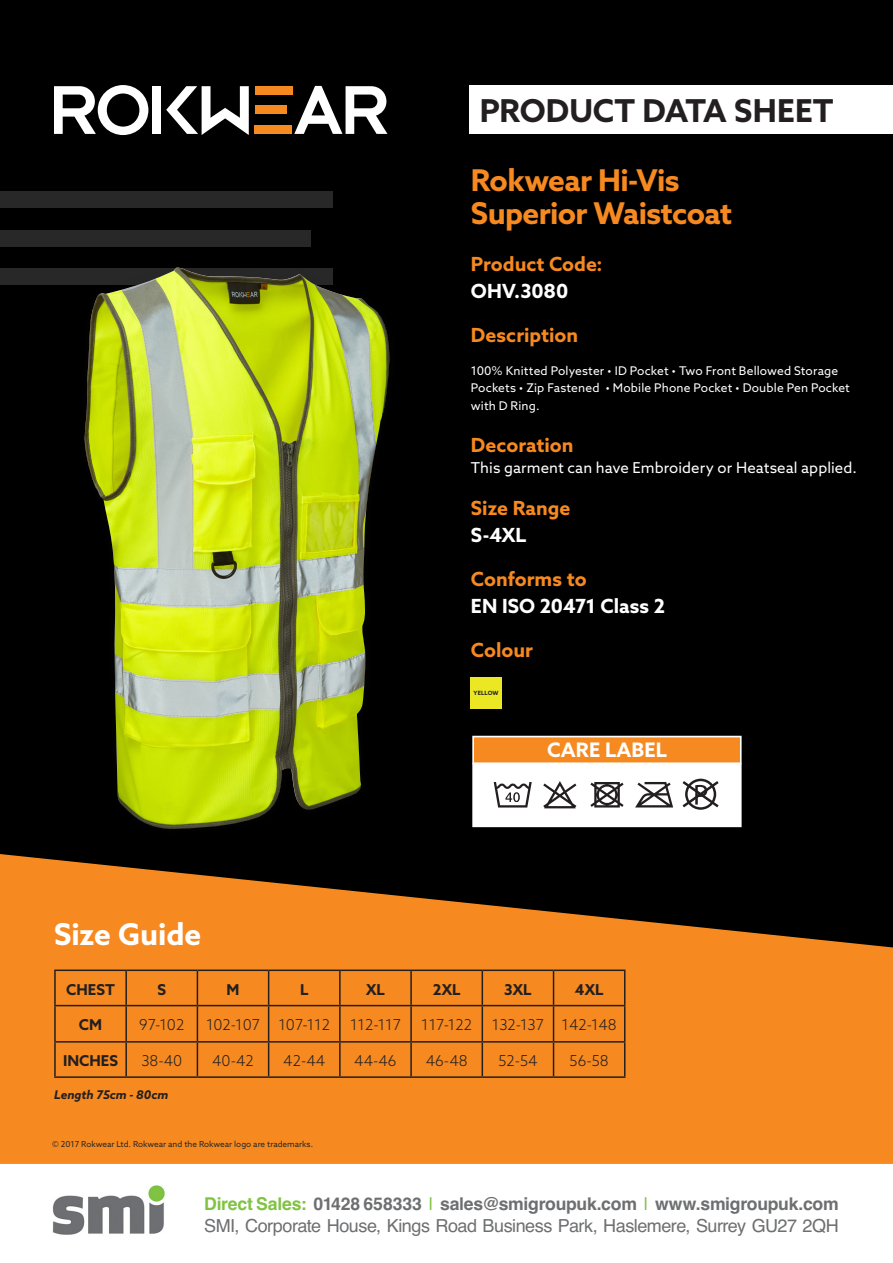
<style>
.page{position:relative;width:893px;height:1263px;background:#fff}
.page>*{position:absolute;margin:0;border:0;box-sizing:border-box;transform-origin:0 0}
.t1{font:700 31.5px "Azo Sans";color:#231f20}
.t2{font:700 30px/33px "Azo Sans";letter-spacing:-.02em;color:#f6891f}
.t3{font:700 30px "Azo Sans";letter-spacing:-.005em;color:#fff}
.t4{font:700 19.95px "Azo Sans";letter-spacing:.01em;color:#fff}
.t5{font:700 19.5px "Azo Sans";color:#f6891f}
.t6{font:700 19.5px "Azo Sans";color:#fff}
.t7{font:18px "Helvetica";letter-spacing:-.025em;color:#6e6f71}
.t8{font:700 17.7px "Helvetica";letter-spacing:-.015em;color:#6e6f71}
.t9{font:300 15px "Azo Sans";color:#231f20}
.t10{font:15px "Azo Sans";letter-spacing:.005em;color:#fff}
.t11{font:700 15px "Azo Sans";color:#231f20}
.t12{font:12px/16.5px "Azo Sans";letter-spacing:.01em;color:#fff}
.t13{font:italic 700 12px "Azo Sans";color:#231f20}
.t14{font:8.25px "Azo Sans";color:#282828}
.t15{font:700 5.85px "Azo Sans";letter-spacing:.02em;color:#231f20}
.s1{color:#80c342}
.s2{font-weight:400;color:#80c342}
</style>
<div class="page">
<div style="left:0;top:0;width:893px;height:853px;background:#000"></div>
<svg style="left:0;top:853px;width:893px;height:311px;background:#c56d18"></svg>
<div style="left:255px;top:106px;width:31px;height:8px;background:#f6891f"></div>
<div style="left:255px;top:126px;width:37px;height:8px;background:#f6891f"></div>
<div style="left:255px;top:86px;width:37px;height:9px;background:#f6891f"></div>
<svg style="left:294px;top:86px;width:93px;height:48px"></svg>
<svg style="left:54px;top:85px;width:94px;height:50px"></svg>
<svg style="left:166px;top:86px;width:83px;height:49px"></svg>
<div style="left:152px;top:86px;width:9px;height:48px;background:#fff"></div>
<img style="left:52px;top:1185px;width:113px;height:50px">
<div style="left:0;top:230px;width:310px;height:16px;background:#282828"></div>
<div style="left:0;top:191px;width:332px;height:16px;background:#282828"></div>
<div style="left:0;top:269px;width:332px;height:16px;background:#282828"></div>
<div style="left:76px;top:259px;width:323px;height:579px;background:#000"></div>
<img style="left:84px;top:268px;width:306px;height:561px">
<div style="left:469px;top:85px;width:424px;height:49px;background:#fff"></div>
<div style="left:56px;top:971px;width:568px;height:105px;background:#f6891f"></div>
<hr style="left:54px;top:969px;width:72px;height:2px;background:#231f20">
<hr style="left:54px;top:971px;width:2px;height:34px;background:#231f20">
<hr style="left:126px;top:969px;width:71px;height:2px;background:#231f20">
<hr style="left:125px;top:971px;width:2px;height:34px;background:#231f20">
<hr style="left:197px;top:969px;width:72px;height:2px;background:#231f20">
<hr style="left:197px;top:971px;width:1px;height:34px;background:#231f20">
<hr style="left:269px;top:969px;width:71px;height:2px;background:#231f20">
<hr style="left:268px;top:971px;width:1px;height:34px;background:#231f20">
<hr style="left:340px;top:969px;width:71px;height:2px;background:#231f20">
<hr style="left:339px;top:971px;width:2px;height:34px;background:#231f20">
<hr style="left:411px;top:969px;width:71px;height:2px;background:#231f20">
<hr style="left:410px;top:971px;width:2px;height:34px;background:#231f20">
<hr style="left:482px;top:969px;width:71px;height:2px;background:#231f20">
<hr style="left:482px;top:971px;width:1px;height:34px;background:#231f20">
<hr style="left:553px;top:969px;width:72px;height:2px;background:#231f20">
<hr style="left:553px;top:971px;width:1px;height:34px;background:#231f20">
<hr style="left:624px;top:971px;width:1px;height:34px;background:#231f20">
<hr style="left:54px;top:1005px;width:72px;height:1px;background:#231f20">
<hr style="left:54px;top:1006px;width:2px;height:35px;background:#231f20">
<hr style="left:126px;top:1005px;width:71px;height:1px;background:#231f20">
<hr style="left:125px;top:1006px;width:2px;height:35px;background:#231f20">
<hr style="left:197px;top:1005px;width:72px;height:1px;background:#231f20">
<hr style="left:197px;top:1006px;width:1px;height:35px;background:#231f20">
<hr style="left:269px;top:1005px;width:71px;height:1px;background:#231f20">
<hr style="left:268px;top:1006px;width:1px;height:35px;background:#231f20">
<hr style="left:340px;top:1005px;width:71px;height:1px;background:#231f20">
<hr style="left:339px;top:1006px;width:2px;height:35px;background:#231f20">
<hr style="left:411px;top:1005px;width:71px;height:1px;background:#231f20">
<hr style="left:410px;top:1006px;width:2px;height:35px;background:#231f20">
<hr style="left:482px;top:1005px;width:71px;height:1px;background:#231f20">
<hr style="left:482px;top:1006px;width:1px;height:35px;background:#231f20">
<hr style="left:553px;top:1005px;width:72px;height:1px;background:#231f20">
<hr style="left:553px;top:1006px;width:1px;height:35px;background:#231f20">
<hr style="left:624px;top:1006px;width:1px;height:35px;background:#231f20">
<hr style="left:54px;top:1041px;width:72px;height:1px;background:#231f20">
<hr style="left:54px;top:1042px;width:2px;height:34px;background:#231f20">
<hr style="left:126px;top:1041px;width:71px;height:1px;background:#231f20">
<hr style="left:125px;top:1042px;width:2px;height:34px;background:#231f20">
<hr style="left:197px;top:1041px;width:72px;height:1px;background:#231f20">
<hr style="left:197px;top:1042px;width:1px;height:34px;background:#231f20">
<hr style="left:269px;top:1041px;width:71px;height:1px;background:#231f20">
<hr style="left:268px;top:1042px;width:1px;height:34px;background:#231f20">
<hr style="left:340px;top:1041px;width:71px;height:1px;background:#231f20">
<hr style="left:339px;top:1042px;width:2px;height:34px;background:#231f20">
<hr style="left:411px;top:1041px;width:71px;height:1px;background:#231f20">
<hr style="left:410px;top:1042px;width:2px;height:34px;background:#231f20">
<hr style="left:482px;top:1041px;width:71px;height:1px;background:#231f20">
<hr style="left:482px;top:1042px;width:1px;height:34px;background:#231f20">
<hr style="left:553px;top:1041px;width:72px;height:1px;background:#231f20">
<hr style="left:553px;top:1042px;width:1px;height:34px;background:#231f20">
<hr style="left:624px;top:1042px;width:1px;height:34px;background:#231f20">
<hr style="left:54px;top:1076px;width:72px;height:2px;background:#231f20">
<hr style="left:126px;top:1076px;width:71px;height:2px;background:#231f20">
<hr style="left:197px;top:1076px;width:72px;height:2px;background:#231f20">
<hr style="left:269px;top:1076px;width:71px;height:2px;background:#231f20">
<hr style="left:340px;top:1076px;width:71px;height:2px;background:#231f20">
<hr style="left:411px;top:1076px;width:71px;height:2px;background:#231f20">
<hr style="left:482px;top:1076px;width:71px;height:2px;background:#231f20">
<hr style="left:553px;top:1076px;width:72px;height:2px;background:#231f20">
<div style="left:472px;top:736px;width:270px;height:28px;background:#f6891f;border:2px solid #fff"></div>
<div style="left:472px;top:763px;width:270px;height:64px;background:#fff"></div>
<svg style="left:494px;top:782px;width:38px;height:25px"></svg>
<svg style="left:543px;top:781px;width:33px;height:27px"></svg>
<svg style="left:590px;top:782px;width:34px;height:25px"></svg>
<svg style="left:635px;top:782px;width:38px;height:25px"></svg>
<svg style="left:682px;top:779px;width:37px;height:31px"></svg>
<div style="left:471px;top:677px;width:31px;height:31px;background:#ebe823"></div>
<h1 class="t1" style="left:480px;top:90px;width:355px">PRODUCT DATA SHEET</h1>
<h2 class="t2" style="left:471px;top:164px;width:263px">Rokwear Hi-Vis<br>Superior Waistcoat</h2>
<h3 class="t5" style="left:471px;top:251px;width:133px">Product Code:</h3>
<h3 class="t6" style="left:471px;top:278px;width:99px">OHV.3080</h3>
<h3 class="t5" style="left:471px;top:322px;width:109px">Description</h3>
<p class="t12" style="left:471px;top:362px;width:380px">100% Knitted Polyester • ID Pocket • Two Front Bellowed Storage<br>Pockets • Zip Fastened • Mobile Phone Pocket • Double Pen Pocket</p>
<p class="t12" style="left:471px;top:397px;width:70px">with D Ring.</p>
<h3 class="t5" style="left:471px;top:432px;width:104px">Decoration</h3>
<p class="t10" style="left:471px;top:458px;width:387px">This garment can have Embroidery or Heatseal applied.</p>
<h3 class="t5" style="left:471px;top:495px;width:101px">Size Range</h3>
<h3 class="t6" style="left:471px;top:522px;width:57px">S-4XL</h3>
<h3 class="t5" style="left:471px;top:566px;width:117px">Conforms to</h3>
<h3 class="t6" style="left:471px;top:593px;width:196px">EN ISO 20471 Class 2</h3>
<h3 class="t5" style="left:471px;top:637px;width:64px">Colour</h3>
<h2 class="t3" style="left:54px;top:915px;width:149px">Size Guide</h2>
<p class="t15" style="left:473px;top:689px;width:27px">YELLOW</p>
<h3 class="t4" style="left:547px;top:737px;width:121px">CARE LABEL</h3>
<p class="t11" style="left:66px;top:979px;width:50px">CHEST</p>
<p class="t11" style="left:157px;top:979px;width:10px">S</p>
<p class="t11" style="left:227px;top:979px;width:14px">M</p>
<p class="t11" style="left:300px;top:979px;width:10px">L</p>
<p class="t11" style="left:366px;top:979px;width:20px">XL</p>
<p class="t11" style="left:433px;top:979px;width:29px">2XL</p>
<p class="t11" style="left:504px;top:979px;width:29px">3XL</p>
<p class="t11" style="left:575px;top:979px;width:30px">4XL</p>
<p class="t11" style="left:79px;top:1015px;width:25px">CM</p>
<p class="t9" style="left:139px;top:1015px;width:47px">97-102</p>
<p class="t9" style="left:206px;top:1015px;width:126px">102-107 107-112</p>
<p class="t9" style="left:350px;top:1015px;width:52px">112-117</p>
<p class="t9" style="left:421px;top:1015px;width:52px">117-122</p>
<p class="t9" style="left:492px;top:1015px;width:126px">132-137 142-148</p>
<p class="t11" style="left:63px;top:1051px;width:56px">INCHES</p>
<p class="t9" style="left:141px;top:1051px;width:42px">38-40</p>
<p class="t9" style="left:212px;top:1051px;width:43px">40-42</p>
<p class="t9" style="left:283px;top:1051px;width:43px">42-44</p>
<p class="t9" style="left:354px;top:1051px;width:44px">44-46</p>
<p class="t9" style="left:426px;top:1051px;width:43px">46-48</p>
<p class="t9" style="left:498px;top:1051px;width:41px">52-54</p>
<p class="t9" style="left:570px;top:1051px;width:41px">56-58</p>
<p class="t13" style="left:54px;top:1087px;width:116px">Length 75cm - 80cm</p>
<p class="t14" style="left:52px;top:1139px;width:263px">© 2017 Rokwear Ltd. Rokwear and the Rokwear logo are trademarks.</p>
<h3 class="t8" style="left:204px;top:1188px;width:636px"><span class="s1">Direct Sales:</span> 01428 658333 <span class="s2">|</span> sales@smigroupuk.com <span class="s2">|</span> www.smigroupuk.com</h3>
<h3 class="t7" style="left:204px;top:1213px;width:636px">SMI, Corporate House, Kings Road Business Park, Haslemere, Surrey GU27 2QH</h3>
</div>
